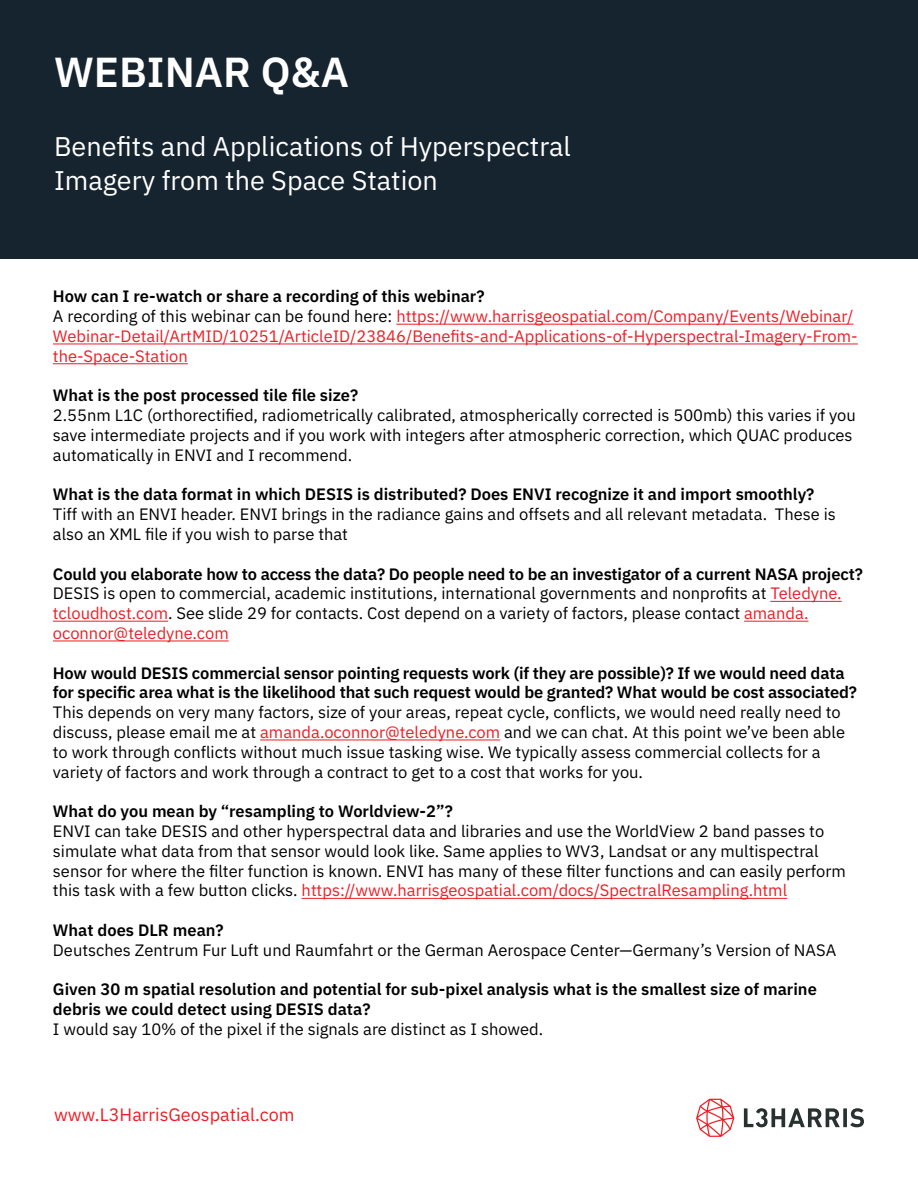
<style>
.page{position:relative;width:918px;height:1188px;background:#fff}
.page>*{position:absolute;margin:0;border:0;box-sizing:border-box;transform-origin:0 0}
.t1{font:600 42px "IBM Plex Sans";color:#fff}
.t2{font:27px/34.5px "IBM Plex Sans";color:#fff}
.t3{font:18px "IBM Plex Sans";color:#ed1d24}
.t4{font:16.5px/19.8px "IBM Plex Sans";color:#000}
.t5{font:600 16.5px/19.8px "IBM Plex Sans";letter-spacing:-.005em;color:#000}
.t6{font:16.5px/19.8px "IBM Plex Sans";color:#ed1d24}
.s1{font-weight:600;color:#000}
.s2{color:#000}
.s3{font-weight:600}
.s4{color:#ed1d24}
</style>
<div class="page">
<div style="left:0;top:0;width:918px;height:258px;background:#162430"></div>
<hr style="left:396px;top:324px;width:458px;height:1px;background:#ed1d24">
<hr style="left:53px;top:343px;width:805px;height:1px;background:#ed1d24">
<hr style="left:53px;top:363px;width:135px;height:1px;background:#ed1d24">
<hr style="left:770px;top:601px;width:72px;height:1px;background:#ed1d24">
<hr style="left:53px;top:621px;width:115px;height:1px;background:#ed1d24">
<hr style="left:744px;top:621px;width:65px;height:1px;background:#ed1d24">
<hr style="left:53px;top:640px;width:176px;height:1px;background:#ed1d24">
<hr style="left:260px;top:739px;width:240px;height:1px;background:#ed1d24">
<hr style="left:302px;top:898px;width:485px;height:1px;background:#ed1d24">
<svg style="left:696px;top:1099px;width:38px;height:38px"></svg>
<svg style="left:744px;top:1108px;width:120px;height:19px"></svg>
<h1 class="t1" style="left:54px;top:39px;width:296px">WEBINAR Q&amp;A</h1>
<h2 class="t2" style="left:54px;top:127px;width:518px">Benefits and Applications of Hyperspectral<br>Imagery from the Space Station</h2>
<p class="t6" style="left:53px;top:285px;width:806px"><span class="s1">How can I re-watch or share a recording of this webinar?<br></span><span class="s2">A recording of this webinar can be found here:</span> https://www.harrisgeospatial.com/Company/Events/Webinar/ Webinar-Detail/ArtMID/10251/ArticleID/23846/Benefits-and-Applications-of-Hyperspectral-Imagery-From&shy;the-Space-Station</p>
<p class="t5" style="left:53px;top:384px;width:307px">What is the post processed tile file size?</p>
<p class="t4" style="left:53px;top:404px;width:804px">2.55nm L1C (orthorectified, radiometrically calibrated, atmospherically corrected is 500mb) this varies if you save intermediate projects and if you work with integers after atmospheric correction, which QUAC produces automatically in ENVI and I recommend.</p>
<p class="t5" style="left:53px;top:483px;width:763px">What is the data format in which DESIS is distributed? Does ENVI recognize it and import smoothly?</p>
<p class="t4" style="left:53px;top:503px;width:785px">Tiff with an ENVI header. ENVI brings in the radiance gains and offsets and all relevant metadata. These is also an XML file if you wish to parse that</p>
<p class="t4" style="left:53px;top:562px;width:811px"><span class="s3">Could you elaborate how to access the data? Do people need to be an investigator of a current NASA project?<br></span>DESIS is open to commercial, academic institutions, international governments and nonprofits at <span class="s4">Teledyne. tcloudhost.com</span>. See slide 29 for contacts. Cost depend on a variety of factors, please contact <span class="s4">amanda. oconnor@teledyne.com</span></p>
<p class="t5" style="left:53px;top:661px;width:806px">How would DESIS commercial sensor pointing requests work (if they are possible)? If we would need data for specific area what is the likelihood that such request would be granted? What would be cost associated?</p>
<p class="t4" style="left:53px;top:701px;width:794px">This depends on very many factors, size of your areas, repeat cycle, conflicts, we would need really need to discuss, please email me at <span class="s4">amanda.oconnor@teledyne.com</span> and we can chat. At this point we’ve been able to work through conflicts without much issue tasking wise. We typically assess commercial collects for a variety of factors and work through a contract to get to a cost that works for you.</p>
<p class="t5" style="left:53px;top:800px;width:401px">What do you mean by “resampling to Worldview-2”?</p>
<p class="t4" style="left:53px;top:820px;width:795px">ENVI can take DESIS and other hyperspectral data and libraries and use the WorldView 2 band passes to simulate what data from that sensor would look like. Same applies to WV3, Landsat or any multispectral sensor for where the filter function is known. ENVI has many of these filter functions and can easily perform this task with a few button clicks. <span class="s4">https://www.harrisgeospatial.com/docs/SpectralResampling.html</span></p>
<p class="t5" style="left:53px;top:919px;width:172px">What does DLR mean?</p>
<p class="t4" style="left:53px;top:939px;width:785px">Deutsches Zentrum Fur Luft und Raumfahrt or the German Aerospace Center—Germany’s Version of NASA</p>
<p class="t5" style="left:53px;top:978px;width:765px">Given 30 m spatial resolution and potential for sub-pixel analysis what is the smallest size of marine debris we could detect using DESIS data?</p>
<p class="t4" style="left:53px;top:1018px;width:492px">I would say 10% of the pixel if the signals are distinct as I showed.</p>
<p class="t3" style="left:54px;top:1101px;width:242px">www.L3HarrisGeospatial.com</p>
</div>
